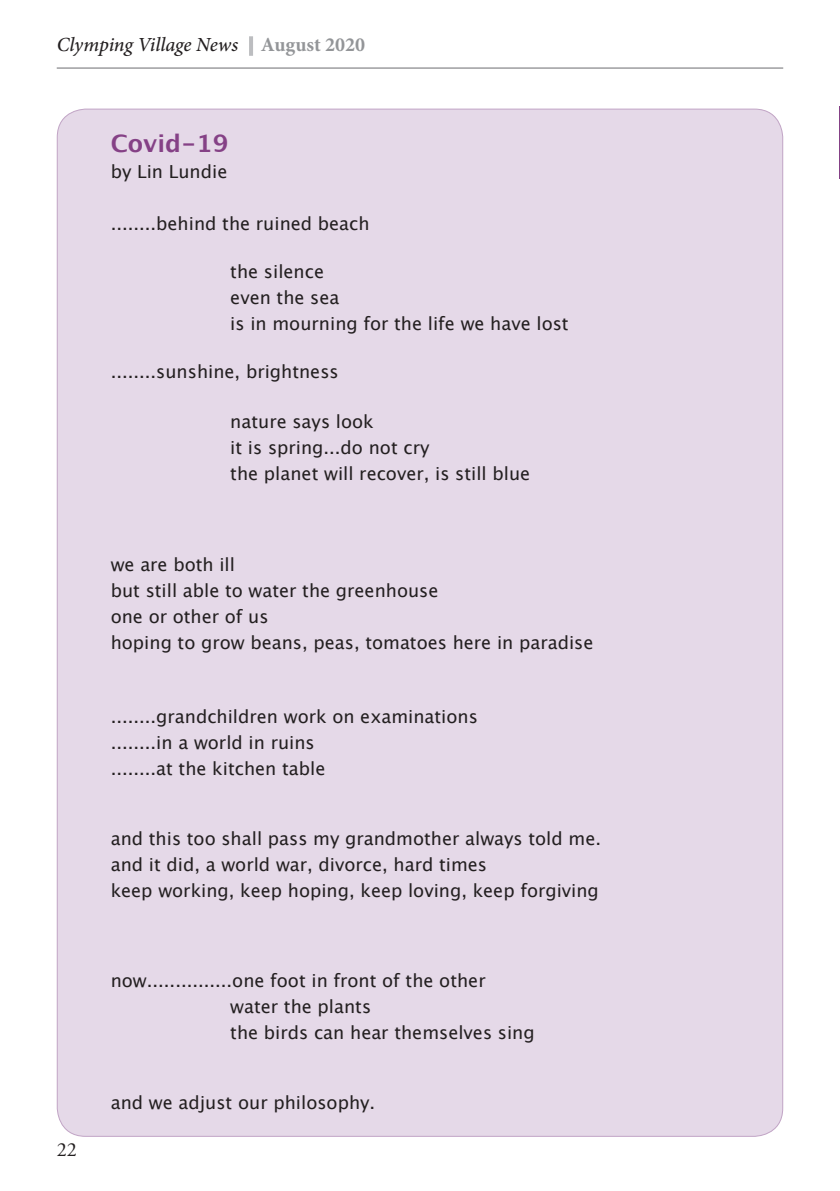
<style>
.page{position:relative;width:840px;height:1191px;background:#fff}
.page>*{position:absolute;margin:0;border:0;box-sizing:border-box;transform-origin:0 0}
._09_Parish_council_s{font:700 24px "Lucida Grande";color:#854186}
.t1{font:italic 500 20px "Minion Pro";letter-spacing:-.005em;color:#231f20}
.t2{font:20px "Adobe Garamond Pro";color:#231f20}
._09_Parish_council_s-2{font:18px "Lucida Grande";color:#231f20}
.s1{font-weight:700;font-style:normal;color:#939598}
</style>
<div class="page">
<hr style="left:57px;top:68px;width:725px;height:1px;background:#6c6d70">
<hr style="left:249px;top:36px;width:4px;height:20px;background:#bcbdc0">
<hr style="left:839px;top:107px;width:1px;height:72px;background:#854186">
<div style="left:57px;top:109px;width:725px;height:1027px;background:#e5d9e8;border-radius:28px"></div>
<p class="t1" style="left:57px;top:31px;width:310px">Clymping Village News <span class="s1">August 2020</span></p>
<p class="_09_Parish_council_s" style="left:111px;top:124px;width:119px">Covid-19</p>
<p class="_09_Parish_council_s-2" style="left:111px;top:162px;width:118px">by Lin Lundie</p>
<p class="_09_Parish_council_s-2" style="left:111px;top:214px;width:260px">........behind the ruined beach</p>
<p class="_09_Parish_council_s-2" style="left:230px;top:262px;width:95px">the silence</p>
<p class="_09_Parish_council_s-2" style="left:230px;top:288px;width:111px">even the sea</p>
<p class="_09_Parish_council_s-2" style="left:230px;top:314px;width:340px">is in mourning for the life we have lost</p>
<p class="_09_Parish_council_s-2" style="left:111px;top:362px;width:229px">........sunshine, brightness</p>
<p class="_09_Parish_council_s-2" style="left:230px;top:412px;width:145px">nature says look</p>
<p class="_09_Parish_council_s-2" style="left:230px;top:438px;width:200px">it is spring...do not cry</p>
<p class="_09_Parish_council_s-2" style="left:230px;top:464px;width:301px">the planet will recover, is still blue</p>
<p class="_09_Parish_council_s-2" style="left:111px;top:554px;width:126px">we are both ill</p>
<p class="_09_Parish_council_s-2" style="left:111px;top:580px;width:329px">but still able to water the greenhouse</p>
<p class="_09_Parish_council_s-2" style="left:111px;top:606px;width:159px">one or other of us</p>
<p class="_09_Parish_council_s-2" style="left:111px;top:632px;width:484px">hoping to grow beans, peas, tomatoes here in paradise</p>
<p class="_09_Parish_council_s-2" style="left:111px;top:706px;width:368px">........grandchildren work on examinations</p>
<p class="_09_Parish_council_s-2" style="left:111px;top:732px;width:205px">........in a world in ruins</p>
<p class="_09_Parish_council_s-2" style="left:111px;top:758px;width:216px">........at the kitchen table</p>
<p class="_09_Parish_council_s-2" style="left:111px;top:828px;width:491px">and this too shall pass my grandmother always told me.</p>
<p class="_09_Parish_council_s-2" style="left:111px;top:854px;width:377px">and it did, a world war, divorce, hard times</p>
<p class="_09_Parish_council_s-2" style="left:111px;top:880px;width:489px">keep working, keep hoping, keep loving, keep forgiving</p>
<p class="_09_Parish_council_s-2" style="left:111px;top:970px;width:376px">now...............one foot in front of the other</p>
<p class="_09_Parish_council_s-2" style="left:230px;top:996px;width:142px">water the plants</p>
<p class="_09_Parish_council_s-2" style="left:230px;top:1022px;width:306px">the birds can hear themselves sing</p>
<p class="t2" style="left:57px;top:1137px;width:21px">22</p>
<p class="_09_Parish_council_s-2" style="left:111px;top:1092px;width:266px">and we adjust our philosophy.</p>
</div>
